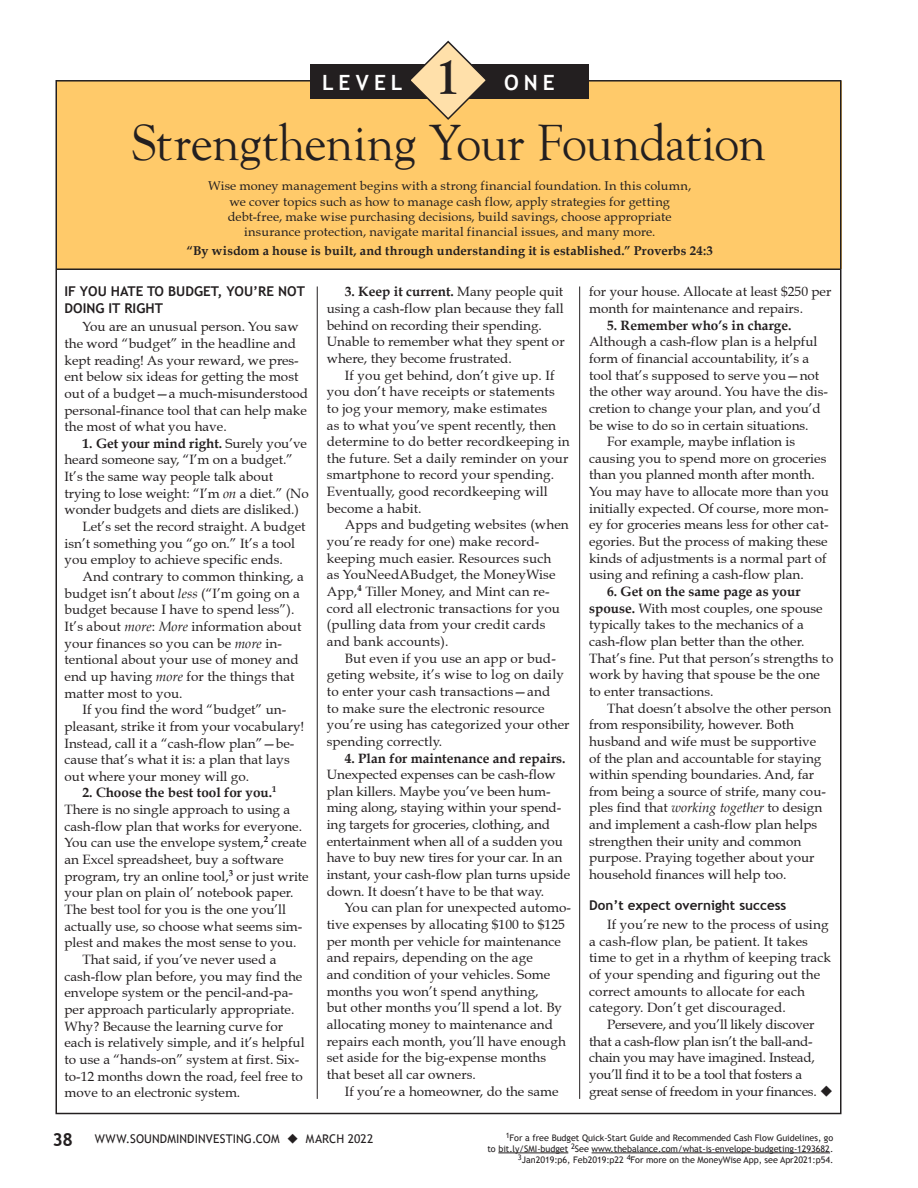
<style>
.page{position:relative;width:918px;height:1188px;background:#fff}
.page>*{position:absolute;margin:0;border:0;box-sizing:border-box;transform-origin:0 0}
.t1{font:45px "Goudy Old Style";letter-spacing:-.03em;color:#231f20}
.t2{font:700 45px "Goudy";color:#231f20}
.t3{font:700 21px "Trebuchet MS";letter-spacing:.235em;color:#fff}
._501_NORM__9___11_1{font:13.5px/16.6px "Book Antiqua";color:#231f20}
._501_NORM__9___11_1-2{font:13.5px/16.6px "Book Antiqua";letter-spacing:-.02em;color:#231f20}
._510_HEADINGS{font:700 13.5px/16.6px "Trebuchet MS";color:#231f20}
._512_Subheads_within{font:700 13.5px "Trebuchet MS";color:#231f20}
.t4{font:12.75px/15.3px "Book Antiqua";letter-spacing:.01em;color:#231f20;text-align:center}
.t5{font:700 12.75px "Book Antiqua";letter-spacing:.015em;color:#231f20}
.t6{font:12px "Trebuchet MS";letter-spacing:.01em;color:#231f20}
._501_NORM__9___11_1-3{font:9px/11.1px "Trebuchet MS";letter-spacing:-.005em;color:#231f20;text-align:right}
.s1{font-weight:700}
.s2{font-style:italic}
.s3{font-weight:700;font-size:18px}
</style>
<div class="page">
<div style="left:57px;top:81px;width:785px;height:187px;background:#ffca6a"></div>
<div style="left:310px;top:64px;width:279px;height:35px;background:#231f20"></div>
<hr style="left:57px;top:268px;width:783px;height:2px;background:#231f20">
<svg style="left:411px;top:40px;width:75px;height:80px"></svg>
<hr style="left:498px;top:1153px;width:70px;height:1px;background:#231f20">
<hr style="left:592px;top:1153px;width:238px;height:1px;background:#231f20">
<hr style="left:317px;top:286px;width:1px;height:813px;background:#231f20">
<hr style="left:579px;top:286px;width:1px;height:813px;background:#231f20">
<h1 class="t2" style="left:439px;top:44px;width:21px">1</h1>
<h2 class="t3" style="left:322px;top:69px;width:82px">LEVEL</h2>
<h2 class="t3" style="left:504px;top:69px;width:52px">ONE</h2>
<h1 class="t1" style="left:131px;top:114px;width:637px">Strengthening Your Foundation</h1>
<p class="t4" style="left:208px;top:178px;width:485px">Wise money management begins with a strong financial foundation. In this column, we cover topics such as how to manage cash flow, apply strategies for getting debt-free, make wise purchasing decisions, build savings, choose appropriate insurance protection, navigate marital financial issues, and many more.</p>
<p class="t5" style="left:187px;top:242px;width:528px">“By wisdom a house is built, and through understanding it is established.” Proverbs 24:3</p>
<p class="_510_HEADINGS" style="left:64px;top:283px;width:242px">IF YOU HATE TO BUDGET, YOU’RE NOT<br>DOING IT RIGHT</p>
<p class="_501_NORM__9___11_1" style="left:64px;top:318px;width:245px;text-indent:18px">You are an unusual person. You saw the word “budget” in the headline and kept reading! As your reward, we pres&shy;ent below six ideas for getting the most out of a budget—a much-misunderstood personal-finance tool that can help make the most of what you have.</p>
<p class="_501_NORM__9___11_1" style="left:64px;top:435px;width:246px;text-indent:18px"><span class="s1">1. Get your mind right.</span> Surely you’ve heard someone say, “I’m on a budget.” It’s the same way people talk about trying to lose weight: “I’m <span class="s2">on</span> a diet.” (No wonder budgets and diets are disliked.)</p>
<p class="_501_NORM__9___11_1" style="left:64px;top:518px;width:243px;text-indent:18px">Let’s set the record straight. A budget isn’t something you “go on.” It’s a tool you employ to achieve specific ends.</p>
<p class="_501_NORM__9___11_1" style="left:64px;top:568px;width:241px;text-indent:18px">And contrary to common thinking, a budget isn’t about <span class="s2">less</span> (“I’m going on a budget because I have to spend less”).<br>It’s about <span class="s2">more</span>: <span class="s2">More</span> information about your finances so you can be <span class="s2">more</span> in&shy;tentional about your use of money and end up having <span class="s2">more</span> for the things that matter most to you.</p>
<p class="_501_NORM__9___11_1" style="left:64px;top:701px;width:241px;text-indent:18px">If you find the word “budget” un&shy;pleasant, strike it from your vocabulary!<br>Instead, call it a “cash-flow plan”—be&shy;cause that’s what it is: a plan that lays out where your money will go.</p>
<p class="_501_NORM__9___11_1" style="left:64px;top:785px;width:246px;text-indent:18px"><span class="s1">2. Choose the best tool for you.</span><sup>1<br></sup>There is no single approach to using a cash-flow plan that works for everyone.<br>You can use the envelope system,<sup>2</sup> create an Excel spreadsheet, buy a software program, try an online tool,<sup>3</sup> or just write your plan on plain ol’ notebook paper.<br>The best tool for you is the one you’ll actually use, so choose what seems sim&shy;plest and makes the most sense to you.</p>
<p class="_501_NORM__9___11_1" style="left:64px;top:951px;width:242px;text-indent:18px">That said, if you’ve never used a cash-flow plan before, you may find the envelope system or the pencil-and-pa&shy;per approach particularly appropriate.<br>Why? Because the learning curve for each is relatively simple, and it’s helpful to use a “hands-on” system at first. Six&shy;to-12 months down the road, feel free to move to an electronic system.</p>
<p class="_501_NORM__9___11_1" style="left:327px;top:283px;width:239px;text-indent:18px"><span class="s1">3. Keep it current.</span> Many people quit using a cash-flow plan because they fall behind on recording their spending.<br>Unable to remember what they spent or where, they become frustrated.</p>
<p class="_501_NORM__9___11_1" style="left:327px;top:367px;width:244px;text-indent:18px">If you get behind, don’t give up. If you don’t have receipts or statements to jog your memory, make estimates<br>as to what you’ve spent recently, then determine to do better recordkeeping in the future. Set a daily reminder on your smartphone to record your spending.<br>Eventually, good recordkeeping will become a habit.</p>
<p class="_501_NORM__9___11_1" style="left:327px;top:517px;width:244px;text-indent:18px">Apps and budgeting websites (when you’re ready for one) make record&shy;keeping much easier. Resources such<br>as YouNeedABudget, the MoneyWise App,<sup>4</sup> Tiller Money, and Mint can re&shy;cord all electronic transactions for you (pulling data from your credit cards and bank accounts).</p>
<p class="_501_NORM__9___11_1" style="left:327px;top:650px;width:244px;text-indent:18px">But even if you use an app or bud&shy;geting website, it’s wise to log on daily to enter your cash transactions—and<br>to make sure the electronic resource you’re using has categorized your other spending correctly.</p>
<p class="_501_NORM__9___11_1" style="left:327px;top:750px;width:245px;text-indent:18px"><span class="s1">4. Plan for maintenance and repairs.<br></span>Unexpected expenses can be cash-flow plan killers. Maybe you’ve been hum&shy;ming along, staying within your spend&shy;ing targets for groceries, clothing, and entertainment when all of a sudden you have to buy new tires for your car. In an instant, your cash-flow plan turns upside down. It doesn’t have to be that way.</p>
<p class="_501_NORM__9___11_1" style="left:327px;top:899px;width:246px;text-indent:18px">You can plan for unexpected automo&shy;tive expenses by allocating $100 to $125 per month per vehicle for maintenance and repairs, depending on the age<br>and condition of your vehicles. Some months you won’t spend anything,<br>but other months you’ll spend a lot. By allocating money to maintenance and repairs each month, you’ll have enough set aside for the big-expense months that beset all car owners.</p>
<p class="_501_NORM__9___11_1" style="left:345px;top:1083px;width:215px">If you’re a homeowner, do the same</p>
<p class="_501_NORM__9___11_1" style="left:589px;top:283px;width:244px">for your house. Allocate at least $250 per month for maintenance and repairs.</p>
<p class="_501_NORM__9___11_1" style="left:589px;top:317px;width:240px;text-indent:18px"><span class="s1">5. Remember who’s in charge.<br></span>Although a cash-flow plan is a helpful form of financial accountability, it’s a tool that’s supposed to serve you—not the other way around. You have the dis&shy;cretion to change your plan, and you’d be wise to do so in certain situations.</p>
<p class="_501_NORM__9___11_1" style="left:589px;top:433px;width:241px;text-indent:18px">For example, maybe inflation is causing you to spend more on groceries than you planned month after month.<br>You may have to allocate more than you initially expected. Of course, more mon&shy;ey for groceries means less for other cat&shy;egories. But the process of making these kinds of adjustments is a normal part of using and refining a cash-flow plan.</p>
<p class="_501_NORM__9___11_1" style="left:589px;top:583px;width:246px;text-indent:18px"><span class="s1">6. Get on the same page as your spouse.</span> With most couples, one spouse typically takes to the mechanics of a cash-flow plan better than the other.<br>That’s fine. Put that person’s strengths to work by having that spouse be the one to enter transactions.</p>
<p class="_501_NORM__9___11_1" style="left:589px;top:700px;width:244px;text-indent:18px">That doesn’t absolve the other person from responsibility, however. Both husband and wife must be supportive of the plan and accountable for staying within spending boundaries. And, far from being a source of strife, many cou&shy;ples find that <span class="s2">working together</span> to design and implement a cash-flow plan helps strengthen their unity and common purpose. Praying together about your household finances will help too.</p>
<p class="_512_Subheads_within" style="left:589px;top:897px;width:199px">Don’t expect overnight success</p>
<p class="_501_NORM__9___11_1" style="left:589px;top:916px;width:243px;text-indent:18px">If you’re new to the process of using a cash-flow plan, be patient. It takes time to get in a rhythm of keeping track of your spending and figuring out the correct amounts to allocate for each category. Don’t get discouraged.</p>
<p class="_501_NORM__9___11_1-2" style="left:589px;top:1016px;width:245px;text-indent:18px">Persevere, and you’ll likely discover that a cash-flow plan isn’t the ball-and&shy;chain you may have imagined. Instead, you’ll find it to be a tool that fosters a great sense of freedom in your finances. ◆</p>
<p class="t6" style="left:52px;top:1131px;width:322px"><span class="s3">38</span> WWW.SOUNDMINDINVESTING.COM ◆ MARCH 2022</p>
<p class="_501_NORM__9___11_1-3" style="left:487px;top:1132px;width:347px"><sup>1</sup>For a free Budget Quick-Start Guide and Recommended Cash Flow Guidelines, go<br>to bit.ly/SMI-budget <sup>2</sup>See www.thebalance.com/what-is-envelope-budgeting-1293682.<br><sup>3</sup>Jan2019:p6, Feb2019:p22 <sup>4</sup>For more on the MoneyWise App, see Apr2021:p54.</p>
</div>
